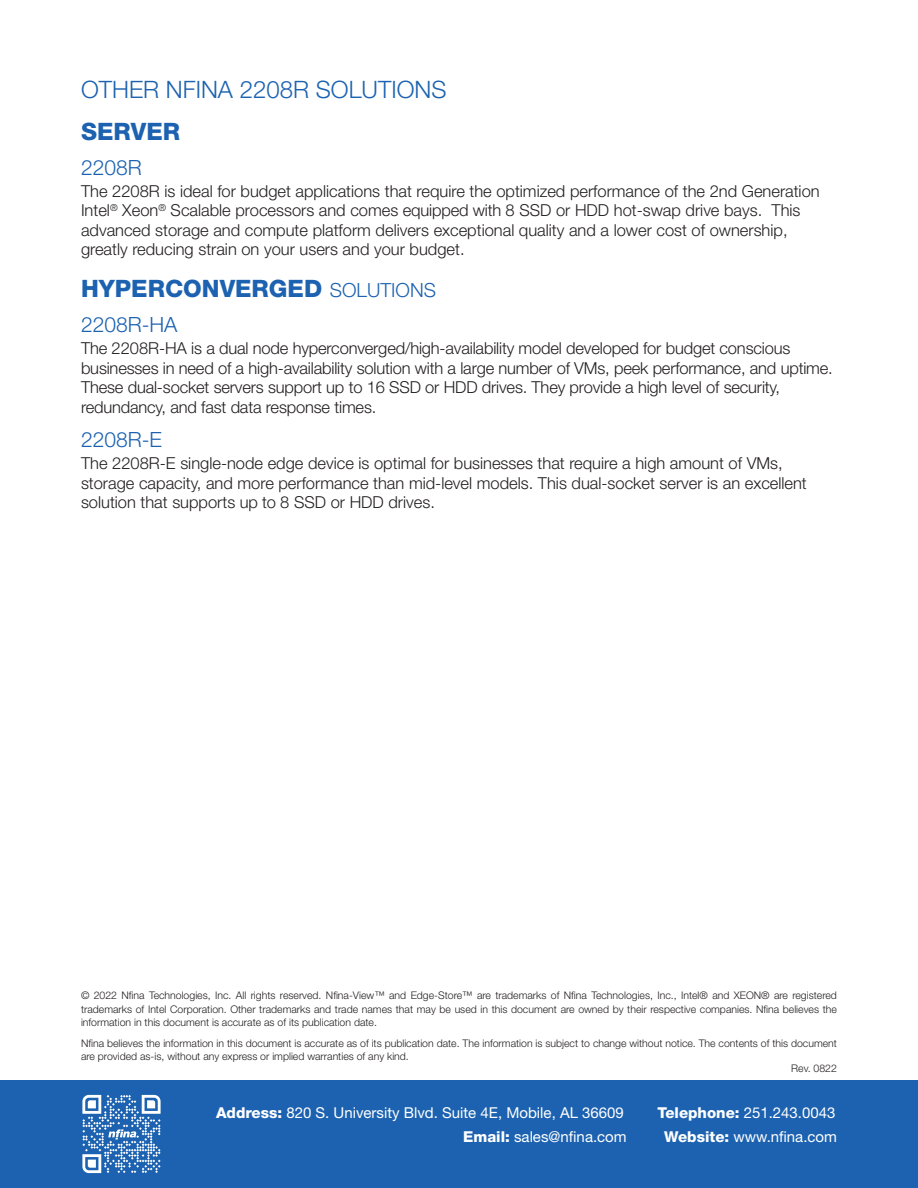
<style>
.page{position:relative;width:918px;height:1188px;background:#fff}
.page>*{position:absolute;margin:0;border:0;box-sizing:border-box;transform-origin:0 0}
.Solutions{font:800 24px "Helvetica Neue LT Std";color:#1c62b0}
.FEATURES_No_Space_Be{font:300 24px "Helvetica Neue LT Std";color:#1c62b0}
.Models{font:300 21px "Helvetica Neue LT Std";color:#1c62b0}
.Paragraph_No_Space{font:300 16.5px/19.5px "Helvetica Neue LT Std";color:#231f20}
.t1{font:15px "Helvetica Neue LT Std";color:#fff}
.Trademark{font:300 10.5px/13.5px "Helvetica Neue LT Std";color:#231f20;text-align:justify}
.Bullet_Space{font:300 10.5px "Helvetica Neue LT Std";color:#231f20}
.s1{font-weight:300;font-size:19.5px}
.s2{font-weight:800}
</style>
<div class="page">
<div style="left:0;top:1080px;width:918px;height:108px;background:#1c62b0"></div>
<svg style="left:82px;top:1095px;width:79px;height:78px"></svg>
<p class="FEATURES_No_Space_Be" style="left:81px;top:75px;width:367px">OTHER NFINA 2208R SOLUTIONS</p>
<p class="Solutions" style="left:81px;top:117px;width:101px">SERVER</p>
<p class="Models" style="left:81px;top:154px;width:62px">2208R</p>
<p class="Paragraph_No_Space" style="left:81px;top:181px;width:740px">The 2208R is ideal for budget applications that require the optimized performance of the 2nd Generation Intel<sup>®</sup> Xeon<sup>®</sup> Scalable processors and comes equipped with 8 SSD or HDD hot-swap drive bays. This advanced storage and compute platform delivers exceptional quality and a lower cost of ownership, greatly reducing strain on your users and your budget.</p>
<p class="Solutions" style="left:81px;top:275px;width:357px">HYPERCONVERGED <span class="s1">SOLUTIONS</span></p>
<p class="Models" style="left:81px;top:312px;width:98px">2208R-HA</p>
<p class="Paragraph_No_Space" style="left:81px;top:338px;width:753px">The 2208R-HA is a dual node hyperconverged/high-availability model developed for budget conscious businesses in need of a high-availability solution with a large number of VMs, peek performance, and uptime.<br>These dual-socket servers support up to 16 SSD or HDD drives. They provide a high level of security, redundancy, and fast data response times.</p>
<p class="Models" style="left:81px;top:427px;width:82px">2208R-E</p>
<p class="Paragraph_No_Space" style="left:81px;top:453px;width:727px">The 2208R-E single-node edge device is optimal for businesses that require a high amount of VMs, storage capacity, and more performance than mid-level models. This dual-socket server is an excellent solution that supports up to 8 SSD or HDD drives.</p>
<p class="Trademark" style="left:81px;top:989px;width:757px">© 2022 Nfina Technologies, Inc. All rights reserved. Nfina-View™ and Edge-Store™ are trademarks of Nfina Technologies, Inc., Intel® and XEON® are registered trademarks of Intel Corporation. Other trademarks and trade names that may be used in this document are owned by their respective companies. Nfina believes the information in this document is accurate as of its publication date.</p>
<p class="Trademark" style="left:81px;top:1036px;width:757px">Nfina believes the information in this document is accurate as of its publication date. The information is subject to change without notice. The contents of this document are provided as-is, without any express or implied warranties of any kind.</p>
<p class="Bullet_Space" style="left:791px;top:1062px;width:47px">Rev. 0822</p>
<p class="t1" style="left:216px;top:1104px;width:409px"><span class="s2">Address:</span> 820 S. University Blvd. Suite 4E, Mobile, AL 36609</p>
<p class="t1" style="left:657px;top:1104px;width:180px"><span class="s2">Telephone:</span> 251.243.0043</p>
<p class="t1" style="left:463px;top:1128px;width:165px"><span class="s2">Email:</span> sales@nfina.com</p>
<p class="t1" style="left:664px;top:1128px;width:174px"><span class="s2">Website:</span> www.nfina.com</p>
</div>
